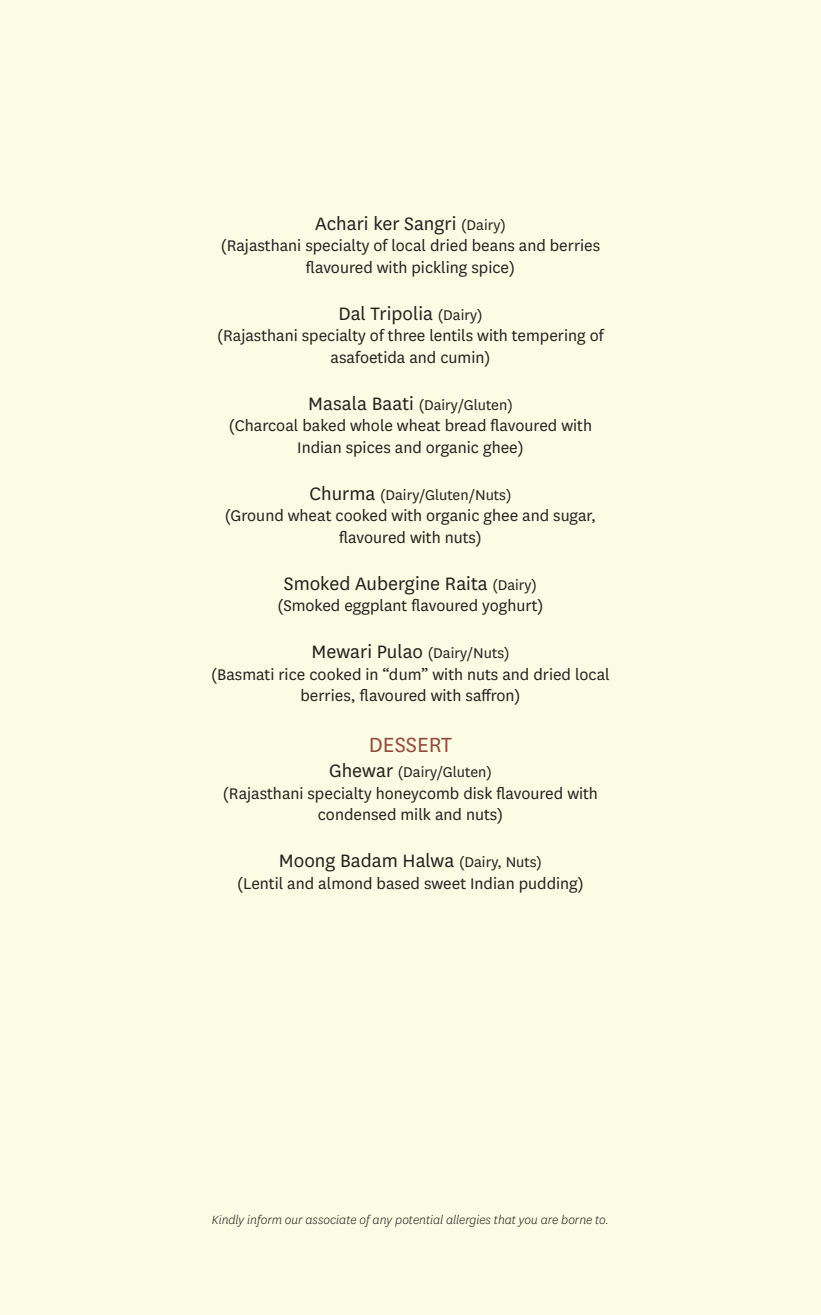
<style>
.page{position:relative;width:821px;height:1315px;background:#fff}
.page>*{position:absolute;margin:0;border:0;box-sizing:border-box;transform-origin:0 0}
.t1{font:24px "National";color:#934b3d}
.t2{font:21px "National";color:#231f20}
.t3{font:18px/21.6px "National";color:#231f20;text-align:center}
.t4{font:16.5px "National";color:#231f20}
.t5{font:italic 300 13.8px "National";color:#231f20}
.s1{font-size:16.5px}
.s2{font-size:21px}
</style>
<div class="page">
<div style="left:0;top:0;width:820px;height:1315px;background:#fcfbe3"></div>
<p class="t2" style="left:315px;top:210px;width:192px">Achari ker Sangri <span class="s1">(Dairy)</span></p>
<p class="t3" style="left:221px;top:234px;width:381px">(Rajasthani specialty of local dried beans and berries flavoured with pickling spice)</p>
<p class="t2" style="left:338px;top:300px;width:145px">Dal Tripolia <span class="s1">(Dairy)</span></p>
<p class="t3" style="left:217px;top:324px;width:388px">(Rajasthani specialty of three lentils with tempering of asafoetida and cumin)</p>
<p class="t4" style="left:308px;top:394px;width:206px"><span class="s2">Masala Baati</span> (Dairy/Gluten)</p>
<p class="t3" style="left:229px;top:414px;width:364px">(Charcoal baked whole wheat bread flavoured with<br>Indian spices and organic ghee)</p>
<p class="t4" style="left:309px;top:484px;width:203px"><span class="s2">Churma</span> (Dairy/Gluten/Nuts)</p>
<p class="t3" style="left:225px;top:504px;width:373px">(Ground wheat cooked with organic ghee and sugar, flavoured with nuts)</p>
<p class="t2" style="left:284px;top:570px;width:254px">Smoked Aubergine Raita <span class="s1">(Dairy)</span></p>
<p class="t3" style="left:277px;top:594px;width:267px">(Smoked eggplant flavoured yoghurt)</p>
<p class="t4" style="left:311px;top:642px;width:200px"><span class="s2">Mewari Pulao</span> (Dairy/Nuts)</p>
<p class="t3" style="left:211px;top:663px;width:400px">(Basmati rice cooked in “dum” with nuts and dried local berries, flavoured with saffron)</p>
<h1 class="t1" style="left:369px;top:729px;width:85px">DESSERT</h1>
<p class="t4" style="left:329px;top:761px;width:164px"><span class="s2">Ghewar</span> (Dairy/Gluten)</p>
<p class="t3" style="left:223px;top:781px;width:376px">(Rajasthani specialty honeycomb disk flavoured with condensed milk and nuts)</p>
<p class="t2" style="left:279px;top:847px;width:264px">Moong Badam Halwa <span class="s1">(Dairy, Nuts)</span></p>
<p class="t3" style="left:237px;top:871px;width:348px">(Lentil and almond based sweet Indian pudding)</p>
<p class="t5" style="left:212px;top:1212px;width:398px">Kindly inform our associate of any potential allergies that you are borne to.</p>
</div>
